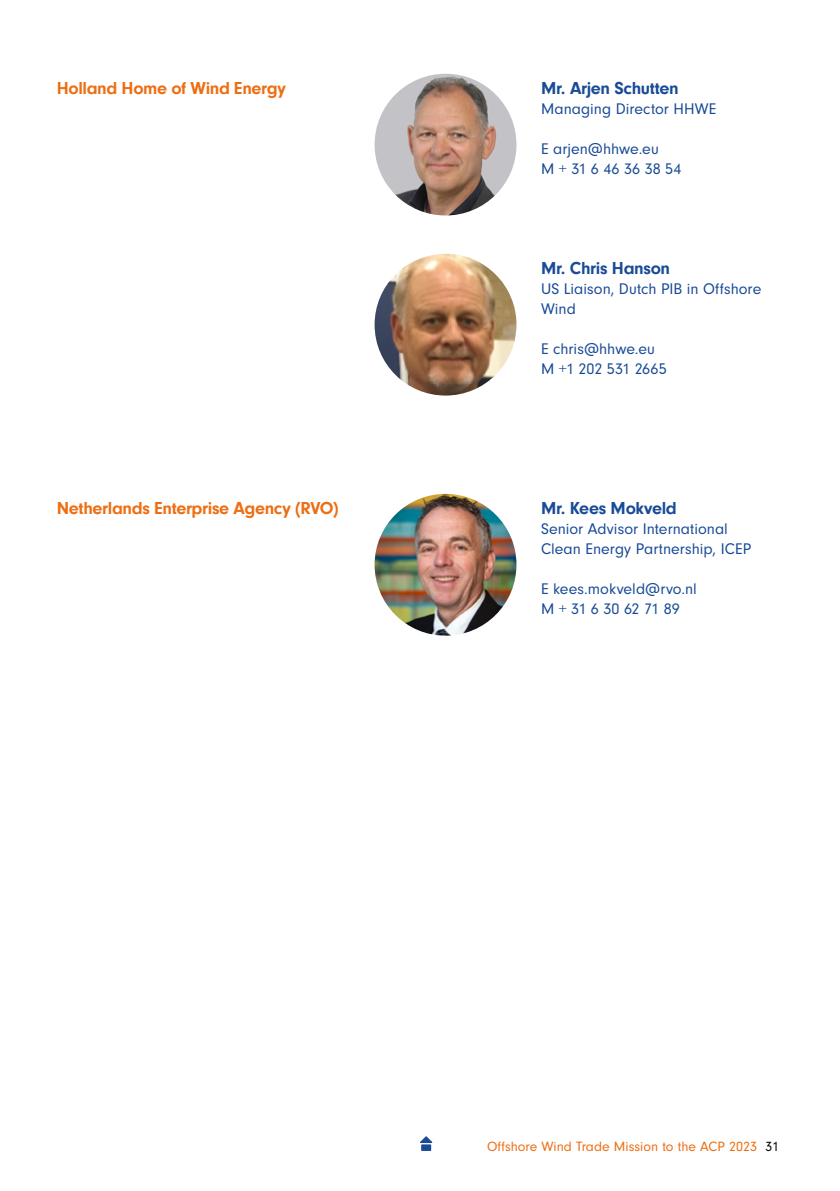
<style>
.page{position:relative;width:840px;height:1191px;background:#fff}
.page>*{position:absolute;margin:0;border:0;box-sizing:border-box;transform-origin:0 0}
.t1{font:700 18px "Neuzeit Gro";letter-spacing:-.02em;color:#ed6e13}
.t2{font:700 18px "Neuzeit Gro";letter-spacing:-.02em;color:#194b96}
.t3{font:16px/20px "Neuzeit Gro";color:#194b96}
.t4{font:14px "Neuzeit Gro";color:#ed6e13}
.s1{color:#000}
</style>
<div class="page">
<img style="left:374px;top:74px;width:142px;height:141px;border-radius:71px">
<img style="left:374px;top:254px;width:142px;height:141px;border-radius:71px">
<img style="left:374px;top:494px;width:142px;height:141px;border-radius:71px">
<div style="left:421px;top:1144px;width:10px;height:7px;background:#194b96;border:1px solid #194b96"></div>
<svg style="left:420px;top:1136px;width:13px;height:8px"></svg>
<p class="t1" style="left:57px;top:78px;width:230px">Holland Home of Wind Energy</p>
<p class="t2" style="left:540px;top:78px;width:139px">Mr. Arjen Schutten</p>
<p class="t3" style="left:540px;top:99px;width:177px">Managing Director HHWE</p>
<p class="t3" style="left:540px;top:139px;width:142px">E arjen@hhwe.eu<br>M + 31 6 46 36 38 54</p>
<p class="t1" style="left:57px;top:498px;width:283px">Netherlands Enterprise Agency (RVO)</p>
<p class="t2" style="left:540px;top:258px;width:130px">Mr. Chris Hanson</p>
<p class="t3" style="left:540px;top:279px;width:221px">US Liaison, Dutch PIB in Offshore<br>Wind</p>
<p class="t3" style="left:540px;top:339px;width:127px">E chris@hhwe.eu<br>M +1 202 531 2665</p>
<p class="t2" style="left:540px;top:498px;width:137px">Mr. Kees Mokveld</p>
<p class="t3" style="left:540px;top:519px;width:211px">Senior Advisor International<br>Clean Energy Partnership, ICEP</p>
<p class="t3" style="left:540px;top:579px;width:157px">E kees.mokveld@rvo.nl<br>M + 31 6 30 62 71 89</p>
<p class="t4" style="left:487px;top:1138px;width:293px">Offshore Wind Trade Mission to the ACP 2023 <span class="s1">31</span></p>
</div>
